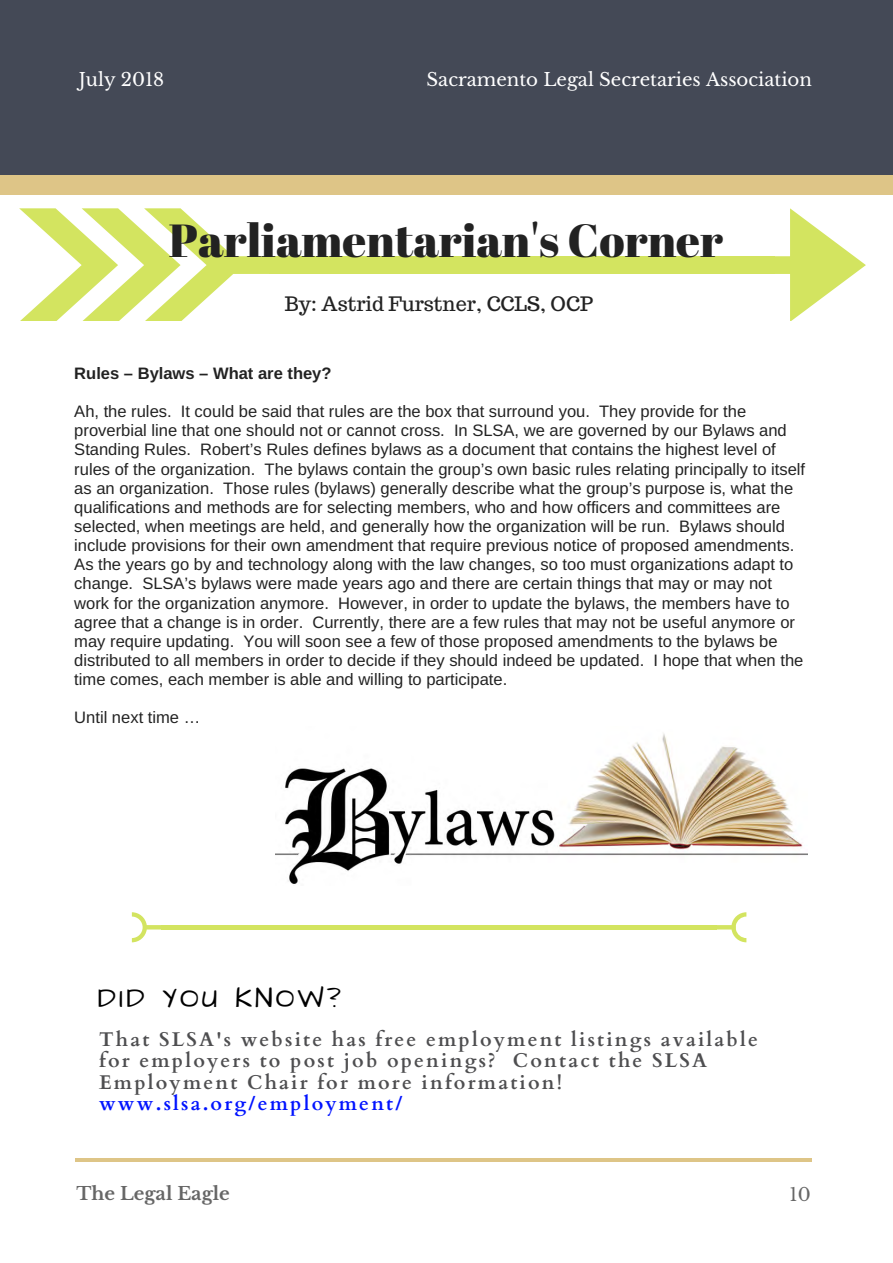
<style>
.page{position:relative;width:893px;height:1263px;background:#fff}
.page>*{position:absolute;margin:0;border:0;box-sizing:border-box;transform-origin:0 0}
.t1{font:46.35px "Abril Fatface";color:#222}
.t2{font:28.05px "Architects Daughter";letter-spacing:.11em;color:#000}
.t3{font:700 19.8px/21.5px "Cardo";letter-spacing:.11em;color:#4e4e50}
.t4{font:19.8px "Trocchi";color:#222}
.t5{font:700 19.8px "Cardo";letter-spacing:.11em;color:#0013ff}
.t6{font:18.15px "Libre Baskerville";color:#fff}
.t7{font:700 18.15px "Libre Baskerville";color:#666}
.t8{font:18.15px "Libre Baskerville";color:#666}
.t9{font:16.5px/19.2px "Arimo";color:#222}
.t10{font:700 16.5px "Arimo";color:#222}
.s1{font-family:"Liberation Sans"}
</style>
<div class="page">
<div style="left:0;top:163px;width:893px;height:32px;background:#dec587"></div>
<div style="left:0;top:0;width:893px;height:175px;background:#444956"></div>
<hr style="left:75px;top:1159px;width:737px;height:3px;background:#dec587">
<div style="left:269px;top:256px;width:506px;height:18px;background:#d3e460"></div>
<svg style="left:19px;top:208px;width:250px;height:113px"></svg>
<svg style="left:775px;top:208px;width:91px;height:113px"></svg>
<img style="left:276px;top:733px;width:531px;height:151px">
<hr style="left:161px;top:925px;width:556px;height:4px;background:#d3e460">
<svg style="left:715px;top:912px;width:31px;height:30px"></svg>
<svg style="left:132px;top:912px;width:30px;height:30px"></svg>
<p class="t6" style="left:79px;top:68px;width:87px">July 2018</p>
<p class="t6" style="left:427px;top:68px;width:387px">Sacramento Legal Secretaries Association</p>
<h1 class="t1" style="left:169px;top:208px;width:556px">Parliamentarian's Corner</h1>
<p class="t4" style="left:285px;top:291px;width:309px">By: Astrid Furstner, CCLS, OCP</p>
<p class="t10" style="left:74px;top:364px;width:259px">Rules – Bylaws – What are they?</p>
<p class="t9" style="left:74px;top:402px;width:732px">Ah, the rules. It could be said that rules are the box that surround you. They provide for the proverbial line that one should not or cannot cross. In SLSA, we are governed by our Bylaws and Standing Rules. Robert’s Rules defines bylaws as a document that contains the highest level of rules of the organization. The bylaws contain the group’s own basic rules relating principally to itself as an organization. Those rules (bylaws) generally describe what the group’s purpose is, what the qualifications and methods are for selecting members, who and how officers and committees are selected, when meetings are held, and generally how the organization will be run. Bylaws should include provisions for their own amendment that require previous notice of proposed amendments.<br>As the years go by and technology along with the law changes, so too must organizations adapt to change. SLSA’s bylaws were made years ago and there are certain things that may or may not work for the organization anymore. However, in order to update the bylaws, the members have to agree that a change is in order. Currently, there are a few rules that may not be useful anymore or may require updating. You will soon see a few of those proposed amendments to the bylaws be distributed to all members in order to decide if they should indeed be updated. I hope that when the time comes, each member is able and willing to participate.</p>
<p class="t9" style="left:74px;top:708px;width:127px">Until next time <span class="s1">…</span></p>
<h2 class="t2" style="left:98px;top:979px;width:245px">DID YOU KNOW?</h2>
<p class="t3" style="left:99px;top:1029px;width:660px">That SLSA's website has free employment listings available for employers to post job openings? Contact the SLSA<br>Employment Chair for more information!</p>
<p class="t5" style="left:99px;top:1090px;width:305px">www.slsa.org/employment/</p>
<p class="t7" style="left:77px;top:1182px;width:155px">The Legal Eagle</p>
<p class="t8" style="left:790px;top:1183px;width:23px">10</p>
</div>
